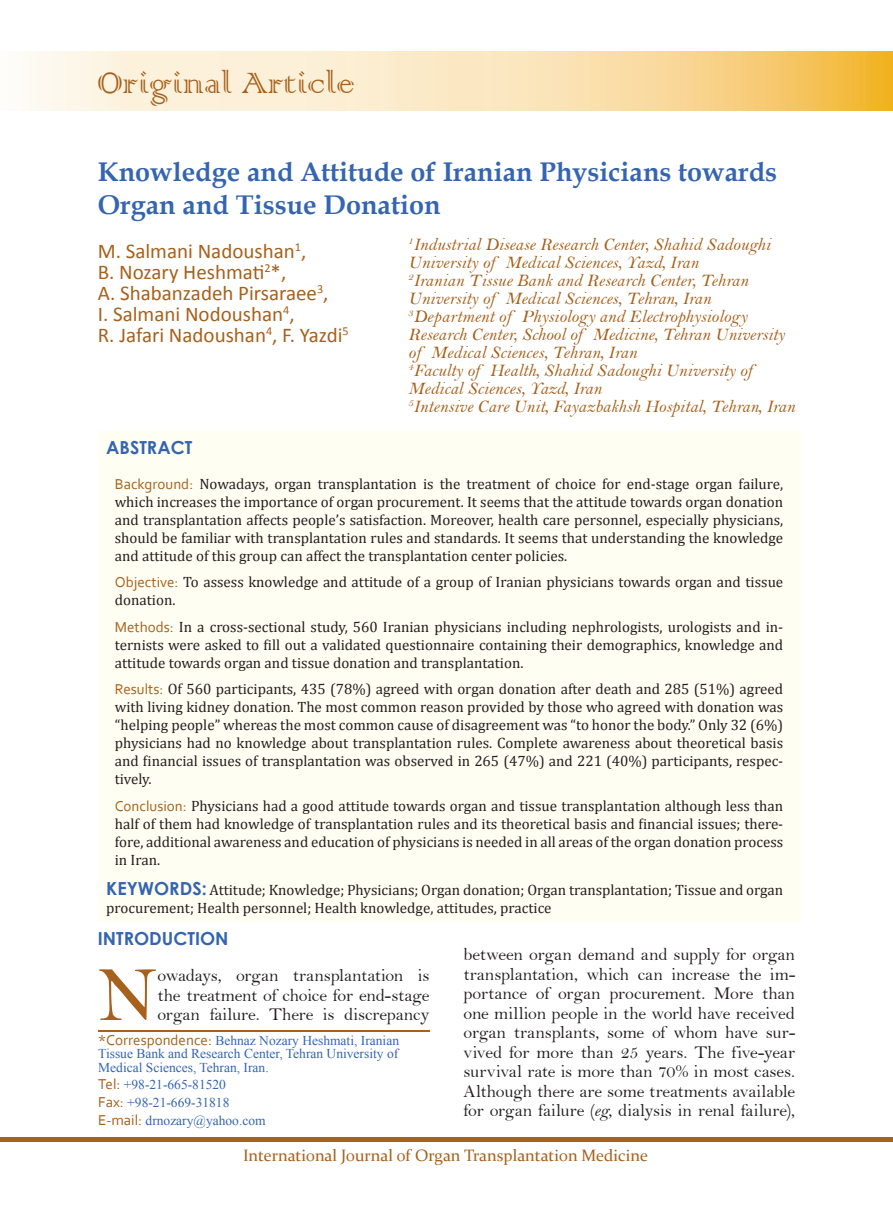
<style>
.page{position:relative;width:893px;height:1212px;background:#fff}
.page>*{position:absolute;margin:0;border:0;box-sizing:border-box;transform-origin:0 0}
.Body_first_Para{font:79.65px "Bell";color:#a6611c}
.Type_of_Article{font:39px "Colonna";color:#a6611c}
.t1{font:700 27px/32.4px "Book Antiqua";color:#3665b0}
.Authors{font:21px/21px "Calibri";color:#a6611c}
.Body_first_Para-2{font:18px/19.5px "Bell";letter-spacing:-.01em;color:#231f20;text-align:justify}
.Affiliation{font:18px/18px "Bell MT Italic";color:#a6611c}
.Heading{font:700 18px "Century Gothic";color:#3665b0}
.t2{font:16.5px "Constantia";color:#a6611c}
.Abstract{font:15px/18px "Cambria";color:#231f20;text-align:justify}
.Key_word{font:15px/18px "Cambria";color:#231f20}
.Corespondence{font:13.5px/13.5px "Times New Roman";color:#3665b0;text-align:justify}
.s1{font-family:"Corbel";color:#a6611c}
.s2{font-family:"Century Gothic";font-weight:700;font-size:18px;color:#3665b0}
.s3{font-family:"Corbel";font-size:15px;color:#a6611c}
.s4{font-family:"Bell MT Italic"}
</style>
<div class="page">
<div style="left:0;top:1137px;width:893px;height:5px;background:#a6611c"></div>
<img style="left:30px;top:52px;width:863px;height:59px">
<div style="left:98px;top:431px;width:702px;height:491px;background:#fffef2"></div>
<hr style="left:98px;top:1030px;width:332px;height:1px;background:#a6611c">
<p class="Type_of_Article" style="left:97px;top:57px;width:259px">Original Article</p>
<p class="t1" style="left:98px;top:156px;width:681px">Knowledge and Attitude of Iranian Physicians towards<br>Organ and Tissue Donation</p>
<p class="Authors" style="left:98px;top:241px;width:252px">M. Salmani Nadoushan<sup>1</sup>,<br>B. Nozary Heshmati<sup>2</sup>*,<br>A. Shabanzadeh Pirsaraee<sup>3</sup>,<br>I. Salmani Nodoushan<sup>4</sup>,<br>R. Jafari Nadoushan<sup>4</sup>, F. Yazdi<sup>5</sup></p>
<p class="Affiliation" style="left:408px;top:235px;width:364px"><sup>1</sup>Industrial Disease Research Center, Shahid Sadoughi<br>University of Medical Sciences, Yazd, Iran</p>
<p class="Affiliation" style="left:408px;top:271px;width:342px"><sup>2</sup>Iranian Tissue Bank and Research Center, Tehran<br>University of Medical Sciences, Tehran, Iran</p>
<p class="Affiliation" style="left:408px;top:307px;width:378px"><sup>3</sup>Department of Physiology and Electrophysiology<br>Research Center, School of Medicine, Tehran University of Medical Sciences, Tehran, Iran</p>
<p class="Affiliation" style="left:408px;top:361px;width:346px"><sup>4</sup>Faculty of Health, Shahid Sadoughi University of<br>Medical Sciences, Yazd, Iran</p>
<p class="Affiliation" style="left:408px;top:397px;width:388px"><sup>5</sup>Intensive Care Unit, Fayazbakhsh Hospital, Tehran, Iran</p>
<p class="Heading" style="left:106px;top:433px;width:88px">ABSTRACT</p>
<p class="Abstract" style="left:115px;top:475px;width:670px"><span class="s1">Background:</span> Nowadays, organ transplantation is the treatment of choice for end-stage organ failure, which increases the importance of organ procurement. It seems that the attitude towards organ donation and transplantation affects people’s satisfaction. Moreover, health care personnel, especially physicians, should be familiar with transplantation rules and standards. It seems that understanding the knowledge and attitude of this group can affect the transplantation center policies.</p>
<p class="Abstract" style="left:115px;top:573px;width:670px"><span class="s1">Objective:</span> To assess knowledge and attitude of a group of Iranian physicians towards organ and tissue donation.</p>
<p class="Abstract" style="left:115px;top:618px;width:670px"><span class="s1">Methods:</span> In a cross-sectional study, 560 Iranian physicians including nephrologists, urologists and in&shy;ternists were asked to fill out a validated questionnaire containing their demographics, knowledge and attitude towards organ and tissue donation and transplantation.</p>
<p class="Abstract" style="left:115px;top:680px;width:670px"><span class="s1">Results:</span> Of 560 participants, 435 (78%) agreed with organ donation after death and 285 (51%) agreed with living kidney donation. The most common reason provided by those who agreed with donation was “helping people” whereas the most common cause of disagreement was “to honor the body.” Only 32 (6%) physicians had no knowledge about transplantation rules. Complete awareness about theoretical basis and financial issues of transplantation was observed in 265 (47%) and 221 (40%) participants, respec&shy;tively.</p>
<p class="Abstract" style="left:115px;top:797px;width:670px"><span class="s1">Conclusion:</span> Physicians had a good attitude towards organ and tissue transplantation although less than half of them had knowledge of transplantation rules and its theoretical basis and financial issues; there&shy;fore, additional awareness and education of physicians is needed in all areas of the organ donation process in Iran.</p>
<p class="Key_word" style="left:106px;top:881px;width:678px"><span class="s2">KEYWORDS:</span> Attitude; Knowledge; Physicians; Organ donation; Organ transplantation; Tissue and organ procurement; Health personnel; Health knowledge, attitudes, practice</p>
<p class="Heading" style="left:98px;top:924px;width:132px">INTRODUCTION</p>
<p class="Body_first_Para" style="left:98px;top:947px;width:61px">N</p>
<p class="Body_first_Para-2" style="left:157px;top:965px;width:273px">owadays, organ transplantation is the treatment of choice for end-stage organ failure. There is discrepancy</p>
<p class="Corespondence" style="left:98px;top:1033px;width:302px"><span class="s3">*Correspondence:</span> Behnaz Nozary Heshmati, Iranian Tissue Bank and Research Center, Tehran University of Medical Sciences, Tehran, Iran.</p>
<p class="Corespondence" style="left:98px;top:1078px;width:129px"><span class="s3">Tel:</span> +98-21-665-81520</p>
<p class="Corespondence" style="left:98px;top:1095px;width:133px"><span class="s3">Fax:</span> +98-21-669-31818</p>
<p class="Corespondence" style="left:98px;top:1113px;width:169px"><span class="s3">E-mail:</span> drnozary@yahoo.com</p>
<p class="Body_first_Para-2" style="left:463px;top:945px;width:333px">between organ demand and supply for organ transplantation, which can increase the im&shy;portance of organ procurement. More than one million people in the world have received organ transplants, some of whom have sur&shy;vived for more than 25 years. The five-year survival rate is more than 70% in most cases.<br>Although there are some treatments available for organ failure (<span class="s4">eg</span>, dialysis in renal failure),</p>
<p class="t2" style="left:243px;top:1144px;width:406px">International Journal of Organ Transplantation Medicine</p>
</div>
